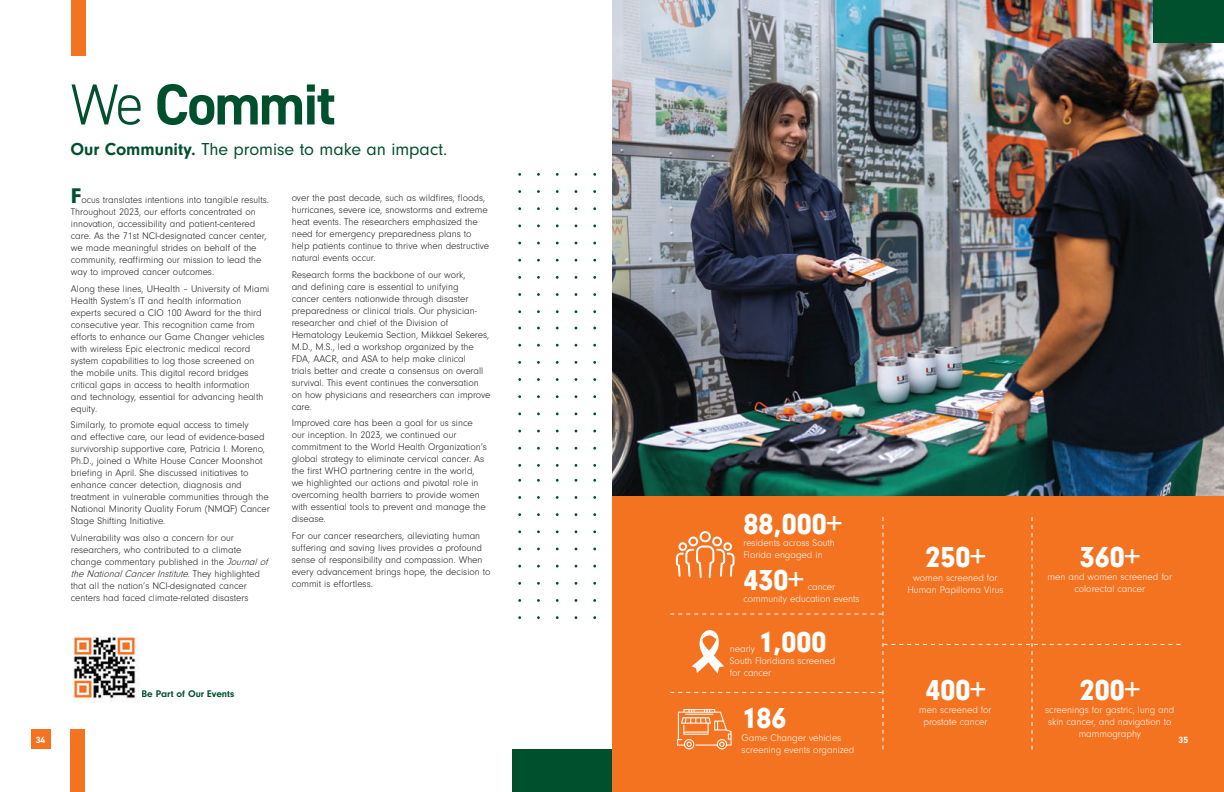
<style>
.page{position:relative;width:1224px;height:792px;background:#fff}
.page>*{position:absolute;margin:0;border:0;box-sizing:border-box;transform-origin:0 0}
.t1{font:700 58px "DIN2014";letter-spacing:-.03em;color:#00502e}
.Point_Text{font:900 30px "Neuzeit Gro";color:#fff}
.Subtitle__White_2{font:18px "Neuzeit Gro";color:#00502e}
.Body_Text{font:300 10px/12px "Neuzeit Gro";color:#231f20}
.Point_Text-2{font:300 10px/12px "Neuzeit Gro";color:#fff;text-align:center}
.Quote_White{font:700 10px "Neuzeit Gro";color:#00502e}
.t2{font:700 9px "DIN2014";color:#fff}
.s1{font-weight:300}
.s2{font-weight:700}
.s3{font-weight:900;font-size:22px;color:#00502e}
.s4{font-style:italic}
</style>
<div class="page">
<div style="left:71px;top:0;width:14px;height:56px;background:#f47321"></div>
<div style="left:70px;top:729px;width:15px;height:63px;background:#f47321"></div>
<div style="left:512px;top:749px;width:100px;height:43px;background:#00502e"></div>
<img style="left:612px;top:0;width:612px;height:497px">
<div style="left:612px;top:497px;width:612px;height:295px;background:#f47321"></div>
<div style="left:1153px;top:0;width:71px;height:43px;background:#00502e"></div>
<div style="left:31px;top:729px;width:20px;height:20px;background:#f47321"></div>
<img style="left:73px;top:636px;width:67px;height:67px">
<svg style="left:670px;top:517px;width:510px;height:233px"></svg>
<p class="t1" style="left:71px;top:66px;width:266px"><span class="s1">We</span> Commit</p>
<p class="Subtitle__White_2" style="left:70px;top:139px;width:378px"><span class="s2">Our Community.</span> The promise to make an impact.</p>
<p class="Body_Text" style="left:71px;top:194px;width:200px"><span class="s3">F</span>ocus translates intentions into tangible results.<br>Throughout 2023, our efforts concentrated on innovation, accessibility and patient-centered care. As the 71st NCI-designated cancer center, we made meaningful strides on behalf of the community, reaffirming our mission to lead the way to improved cancer outcomes.</p>
<p class="Body_Text" style="left:71px;top:283px;width:200px">Along these lines, UHealth – University of Miami Health System’s IT and health information experts secured a CIO 100 Award for the third consecutive year. This recognition came from efforts to enhance our Game Changer vehicles with wireless Epic electronic medical record system capabilities to log those screened on the mobile units. This digital record bridges critical gaps in access to health information<br>and technology, essential for advancing health equity.</p>
<p class="Body_Text" style="left:71px;top:419px;width:201px">Similarly, to promote equal access to timely<br>and effective care, our lead of evidence-based survivorship supportive care, Patricia I. Moreno, Ph.D., joined a White House Cancer Moonshot briefing in April. She discussed initiatives to enhance cancer detection, diagnosis and treatment in vulnerable communities through the National Minority Quality Forum (NMQF) Cancer Stage Shifting Initiative.</p>
<p class="Body_Text" style="left:71px;top:532px;width:201px">Vulnerability was also a concern for our researchers, who contributed to a climate change commentary published in the <span class="s4">Journalof theNationalCancerInstitute</span>. T h e y h i g h l i g h t e d that all the nation’s NCI-designated cancer centers had faced climate-related disasters</p>
<p class="Body_Text" style="left:292px;top:192px;width:199px">over the past decade, such as wildfires, floods, hurricanes, severe ice, snowstorms and extreme heat events. The researchers emphasized the need for emergency preparedness plans to help patients continue to thrive when destructive natural events occur.</p>
<p class="Body_Text" style="left:292px;top:269px;width:200px">Research forms the backbone of our work,<br>and defining care is essential to unifying<br>cancer centers nationwide through disaster preparedness or clinical trials. Our physician&shy;researcher and chief of the Division of Hematology Leukemia Section, Mikkael Sekeres, M.D., M.S., led a workshop organized by the FDA, AACR, and ASA to help make clinical<br>trials better and create a consensus on overall survival. This event continues the conversation on how physicians and researchers can improve care.</p>
<p class="Body_Text" style="left:292px;top:417px;width:197px">Improved care has been a goal for us since our inception. In 2023, we continued our commitment to the World Health Organization’s global strategy to eliminate cervical cancer. As the first WHO partnering centre in the world, we highlighted our actions and pivotal role in overcoming health barriers to provide women with essential tools to prevent and manage the disease.</p>
<p class="Body_Text" style="left:292px;top:530px;width:200px">For our cancer researchers, alleviating human suffering and saving lives provides a profound sense of responsibility and compassion. When every advancement brings hope, the decision to commit is effortless.</p>
<p class="Quote_White" style="left:141px;top:688px;width:94px">Be Part of Our Events</p>
<p class="Point_Text" style="left:744px;top:507px;width:100px">88,000+</p>
<p class="Point_Text-2" style="left:744px;top:537px;width:93px;text-align:left">residents across South<br>Florida engaged in</p>
<p class="Point_Text" style="left:744px;top:563px;width:61px">430+</p>
<p class="Point_Text-2" style="left:744px;top:581px;width:117px;text-align:left;text-indent:64px">cancer community education events</p>
<p class="Point_Text" style="left:758px;top:625px;width:70px">1,000</p>
<p class="Point_Text-2" style="left:730px;top:655px;width:107px;text-align:left">South Floridians screened for cancer</p>
<p class="Point_Text-2" style="left:730px;top:643px;width:27px">nearly</p>
<p class="Point_Text" style="left:925px;top:540px;width:61px">250+</p>
<p class="Point_Text" style="left:1080px;top:540px;width:61px">360+</p>
<p class="Point_Text-2" style="left:907px;top:572px;width:98px">women screened for<br>Human Papilloma Virus</p>
<p class="Point_Text-2" style="left:1048px;top:571px;width:126px">men and women screened for colorectal cancer</p>
<p class="Point_Text" style="left:925px;top:673px;width:61px">400+</p>
<p class="Point_Text" style="left:1080px;top:673px;width:61px">200+</p>
<p class="Point_Text-2" style="left:919px;top:704px;width:74px">men screened for prostate cancer</p>
<p class="Point_Text-2" style="left:1045px;top:704px;width:131px">screenings for gastric, lung and skin cancer, and navigation to mammography</p>
<p class="Point_Text" style="left:742px;top:701px;width:46px">186</p>
<p class="Point_Text-2" style="left:742px;top:732px;width:114px;text-align:left">Game Changer vehicles screening events organized</p>
<p class="t2" style="left:36px;top:734px;width:11px">34</p>
<p class="t2" style="left:1179px;top:734px;width:11px">35</p>
</div>
